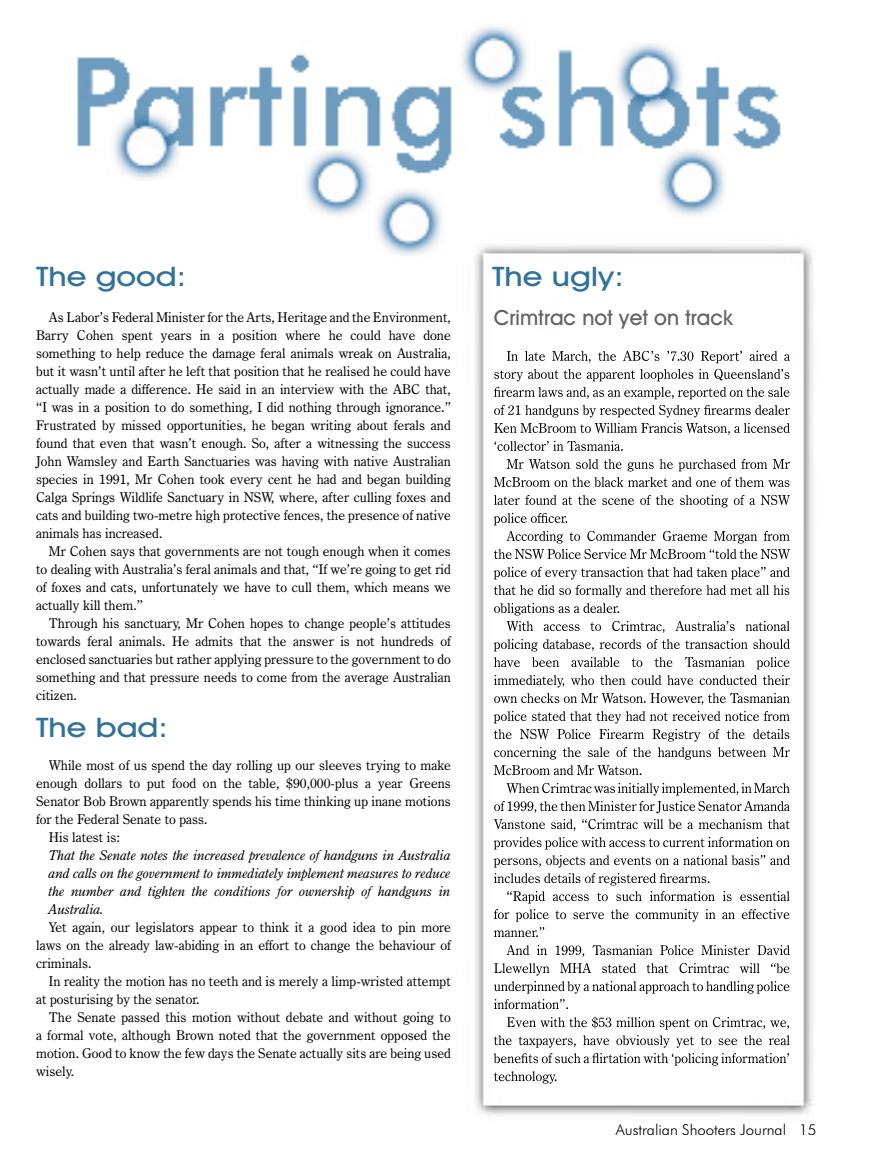
<style>
.page{position:relative;width:872px;height:1174px;background:#fff}
.page>*{position:absolute;margin:0;border:0;box-sizing:border-box;transform-origin:0 0}
.t1{font:500 27px "Avant Garde IT Cby BT";color:#31729a;scale:1.2 1}
.t2{font:500 21px "Avant Garde IT Cby BT";color:#636363}
.t3{font:300 15px "Futura BT";color:#000}
.t4{font:13.5px/18px "Century Oldstyle BT";color:#000;text-align:justify}
.t5{font:italic 13.5px/18px "Century Oldstyle BT";color:#000;text-align:justify}
</style>
<div class="page">
<img style="left:77px;top:26px;width:704px;height:229px">
<img style="left:462px;top:233px;width:352px;height:882px">
<img style="left:507px;top:351px;width:283px;height:12px">
<img style="left:494px;top:369px;width:296px;height:12px">
<img style="left:494px;top:387px;width:296px;height:12px">
<img style="left:494px;top:405px;width:296px;height:12px">
<img style="left:494px;top:423px;width:296px;height:12px">
<img style="left:494px;top:441px;width:129px;height:10px">
<img style="left:506px;top:459px;width:284px;height:12px">
<img style="left:494px;top:477px;width:296px;height:10px">
<img style="left:494px;top:495px;width:296px;height:12px">
<img style="left:494px;top:513px;width:74px;height:12px">
<img style="left:506px;top:531px;width:284px;height:12px">
<img style="left:494px;top:549px;width:296px;height:10px">
<img style="left:494px;top:567px;width:296px;height:12px">
<img style="left:494px;top:585px;width:296px;height:12px">
<img style="left:494px;top:603px;width:126px;height:12px">
<img style="left:506px;top:621px;width:284px;height:12px">
<img style="left:494px;top:639px;width:296px;height:12px">
<img style="left:494px;top:657px;width:296px;height:12px">
<img style="left:494px;top:675px;width:296px;height:12px">
<img style="left:494px;top:693px;width:296px;height:12px">
<img style="left:494px;top:711px;width:296px;height:12px">
<img style="left:494px;top:729px;width:296px;height:12px">
<img style="left:494px;top:747px;width:296px;height:12px">
<img style="left:494px;top:765px;width:147px;height:10px">
<img style="left:506px;top:783px;width:284px;height:12px">
<img style="left:494px;top:801px;width:296px;height:12px">
<img style="left:494px;top:819px;width:296px;height:12px">
<img style="left:494px;top:837px;width:296px;height:12px">
<img style="left:494px;top:855px;width:296px;height:12px">
<img style="left:494px;top:873px;width:215px;height:12px">
<img style="left:507px;top:891px;width:283px;height:12px">
<img style="left:494px;top:909px;width:296px;height:12px">
<img style="left:494px;top:927px;width:50px;height:10px">
<img style="left:506px;top:945px;width:284px;height:12px">
<img style="left:494px;top:963px;width:296px;height:12px">
<img style="left:494px;top:981px;width:296px;height:12px">
<img style="left:494px;top:999px;width:74px;height:10px">
<img style="left:507px;top:1016px;width:283px;height:13px">
<img style="left:494px;top:1035px;width:296px;height:12px">
<img style="left:494px;top:1053px;width:296px;height:12px">
<img style="left:494px;top:1071px;width:63px;height:12px">
<h1 class="t1" style="left:36px;top:260px;width:127px">The good:</h1>
<p class="t4" style="left:36px;top:308px;width:416px;text-indent:13px">As Labor’s Federal Minister for the Arts, Heritage and the Environment, Barry Cohen spent years in a position where he could have done something to help reduce the damage feral animals wreak on Australia, but it wasn’t until after he left that position that he realised he could have actually made a difference. He said in an interview with the ABC that, “I was in a position to do something, I did nothing through ignorance.” Frustrated by missed opportunities, he began writing about ferals and found that even that wasn’t enough. So, after a witnessing the success John Wamsley and Earth Sanctuaries was having with native Australian species in 1991, Mr Cohen took every cent he had and began building Calga Springs Wildlife Sanctuary in NSW, where, after culling foxes and cats and building two-metre high protective fences, the presence of native animals has increased.</p>
<p class="t4" style="left:36px;top:542px;width:416px;text-indent:13px">Mr Cohen says that governments are not tough enough when it comes to dealing with Australia’s feral animals and that, “If we’re going to get rid of foxes and cats, unfortunately we have to cull them, which means we actually kill them.”</p>
<p class="t4" style="left:36px;top:614px;width:416px;text-indent:13px">Through his sanctuary, Mr Cohen hopes to change people’s attitudes towards feral animals. He admits that the answer is not hundreds of enclosed sanctuaries but rather applying pressure to the government to do something and that pressure needs to come from the average Australian citizen.</p>
<h1 class="t1" style="left:36px;top:711px;width:111px">The bad:</h1>
<p class="t4" style="left:49px;top:756px;width:403px">While most of us spend the day rolling up our sleeves trying to make</p>
<p class="t4" style="left:36px;top:774px;width:416px">enough dollars to put food on the table, $90,000-plus a year Greens</p>
<p class="t4" style="left:36px;top:792px;width:416px">Senator Bob Brown apparently spends his time thinking up inane motions</p>
<p class="t4" style="left:36px;top:810px;width:173px">for the Federal Senate to pass.</p>
<p class="t4" style="left:49px;top:828px;width:73px">His latest is:</p>
<p class="t5" style="left:49px;top:846px;width:403px">That the Senate notes the increased prevalence of handguns in Australia and calls on the government to immediately implement measures to reduce the number and tighten the conditions for ownership of handguns in Australia.</p>
<p class="t4" style="left:36px;top:918px;width:416px;text-indent:13px">Yet again, our legislators appear to think it a good idea to pin more laws on the already law-abiding in an effort to change the behaviour of criminals.</p>
<p class="t4" style="left:36px;top:972px;width:416px;text-indent:13px">In reality the motion has no teeth and is merely a limp-wristed attempt at posturising by the senator.</p>
<p class="t4" style="left:36px;top:1008px;width:416px;text-indent:13px">The Senate passed this motion without debate and without going to a formal vote, although Brown noted that the government opposed the motion. Good to know the few days the Senate actually sits are being used wisely.</p>
<h1 class="t1" style="left:492px;top:260px;width:111px">The ugly:</h1>
<h2 class="t2" style="left:494px;top:304px;width:241px">Crimtrac not yet on track</h2>
<p class="t3" style="left:616px;top:1120px;width:202px">Australian Shooters Journal 15</p>
</div>
